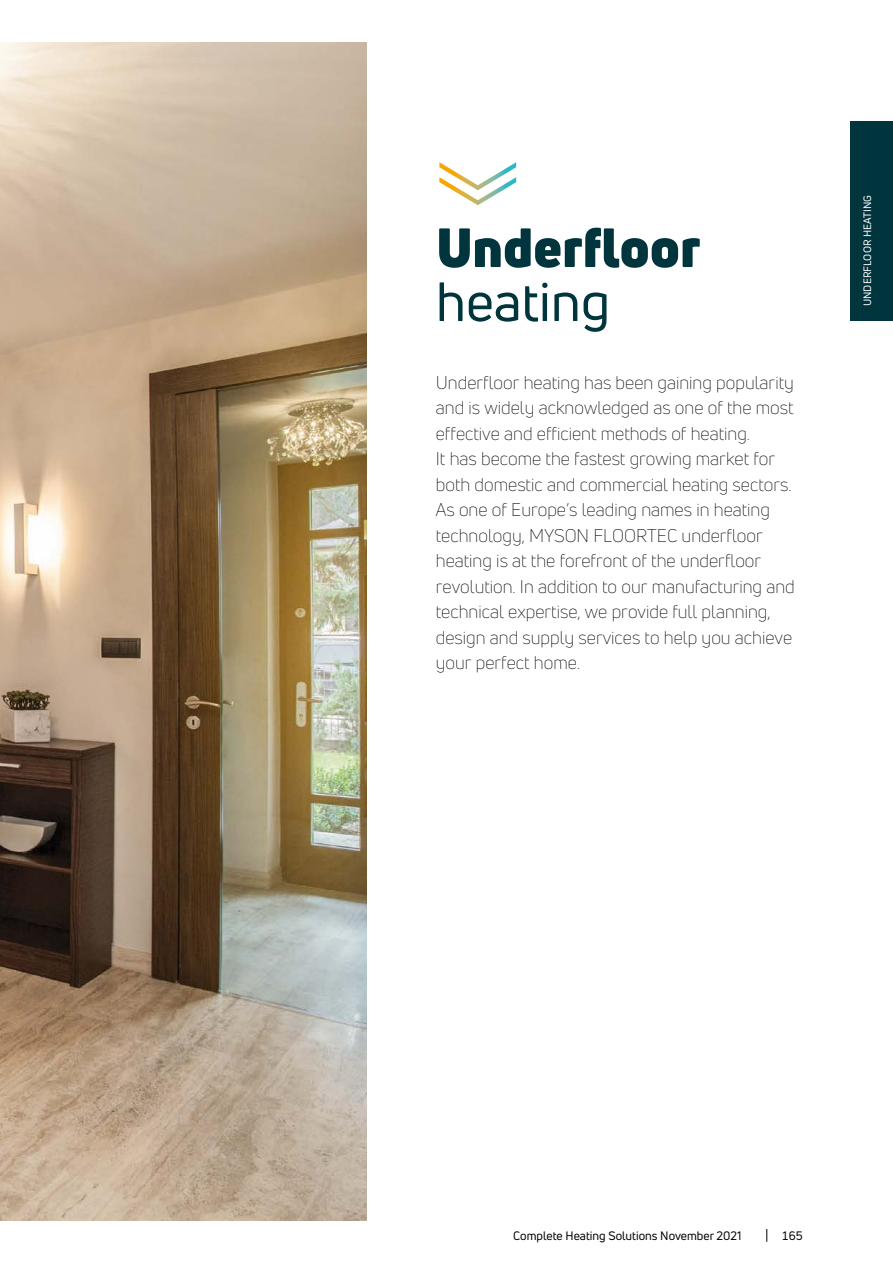
<style>
.page{position:relative;width:893px;height:1263px;background:#fff}
.page>*{position:absolute;margin:0;border:0;box-sizing:border-box;transform-origin:0 0}
.t1{font:900 54px "Uni Neue";color:#00353e}
.t2{font:54px "Uni Neue";color:#00353e}
.t3{font:300 18px/25.5px "Uni Neue";color:#000}
.t4{font:12px "Uni Neue";color:#000}
.t5{font:10.5px "Uni Neue";color:#fff}
</style>
<div class="page">
<div style="left:850px;top:121px;width:43px;height:200px;background:#00353e"></div>
<svg style="left:766px;top:1229px;width:1px;height:13px"></svg>
<img style="left:0;top:43px;width:367px;height:1177px">
<svg style="left:439px;top:162px;width:77px;height:43px"></svg>
<h1 class="t1" style="left:436px;top:210px;width:266px">Underfloor</h1>
<h1 class="t2" style="left:436px;top:268px;width:176px">heating</h1>
<p class="t3" style="left:436px;top:369px;width:360px">Underfloor heating has been gaining popularity and is widely acknowledged as one of the most effective and efficient methods of heating.<br>It has become the fastest growing market for both domestic and commercial heating sectors.<br>As one of Europe’s leading names in heating technology, MYSON FLOORTEC underfloor heating is at the forefront of the underfloor revolution. In addition to our manufacturing and technical expertise, we provide full planning, design and supply services to help you achieve your perfect home.</p>
<p class="t5" style="left:861px;top:306px;width:113px;rotate:-90deg">UNDERFLOOR HEATING</p>
<p class="t4" style="left:513px;top:1228px;width:230px">Complete Heating Solutions November 2021</p>
<p class="t4" style="left:782px;top:1228px;width:22px">165</p>
</div>
